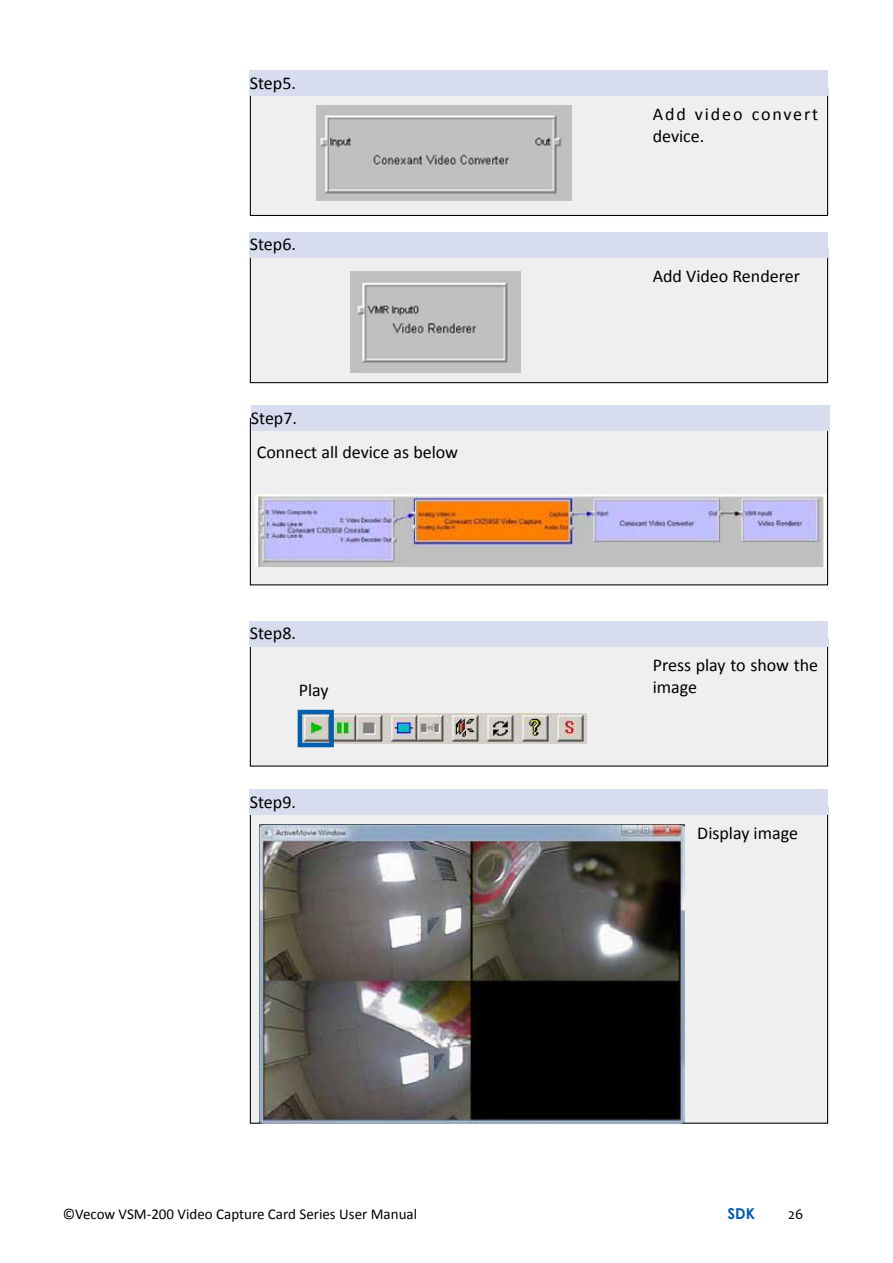
<style>
.page{position:relative;width:893px;height:1263px;background:#fff}
.page>*{position:absolute;margin:0;border:0;box-sizing:border-box;transform-origin:0 0}
.t1{font:18px/21.6px "Calibri";color:#000}
.t2{font:18px/21.6px "Calibri";letter-spacing:.105em;color:#000}
.t3{font:15px "Calibri";color:#000}
.t4{font:700 15px "Century Gothic";color:#005ead}
.t5{font:15px "Candara";color:#000}
</style>
<div class="page">
<div style="left:250px;top:88px;width:578px;height:127px;background:#efefef"></div>
<div style="left:250px;top:87px;width:578px;height:129px;border:1px solid #000"></div>
<div style="left:250px;top:70px;width:578px;height:26px;background:#d7dcef"></div>
<div style="left:250px;top:248px;width:578px;height:135px;background:#efefef"></div>
<div style="left:250px;top:248px;width:578px;height:135px;border:1px solid #000"></div>
<div style="left:250px;top:232px;width:578px;height:25px;background:#d7dcef"></div>
<div style="left:250px;top:418px;width:578px;height:167px;background:#efefef"></div>
<div style="left:251px;top:405px;width:578px;height:26px;background:#d7dcef"></div>
<img style="left:317px;top:106px;width:255px;height:95px">
<img style="left:351px;top:271px;width:170px;height:101px">
<img style="left:255px;top:494px;width:570px;height:73px">
<div style="left:250px;top:638px;width:578px;height:128px;background:#efefef"></div>
<div style="left:250px;top:621px;width:578px;height:25px;background:#d7dcef"></div>
<img style="left:303px;top:714px;width:283px;height:29px">
<div style="left:298px;top:710px;width:36px;height:37px;border:4px solid #005ead"></div>
<div style="left:250px;top:807px;width:578px;height:316px;background:#efefef"></div>
<div style="left:250px;top:789px;width:578px;height:26px;background:#d7dcef"></div>
<img style="left:260px;top:824px;width:425px;height:300px">
<p class="t1" style="left:250px;top:72px;width:48px">Step5.</p>
<p class="t1" style="left:250px;top:233px;width:48px">Step6.</p>
<p class="t1" style="left:251px;top:407px;width:48px">Step7.</p>
<p class="t1" style="left:257px;top:441px;width:203px">Connect all device as below</p>
<p class="t1" style="left:250px;top:622px;width:48px">Step8.</p>
<p class="t1" style="left:299px;top:679px;width:31px">Play</p>
<p class="t1" style="left:250px;top:791px;width:48px">Step9.</p>
<p class="t2" style="left:653px;top:104px;width:167px">Add video convert device.</p>
<p class="t1" style="left:653px;top:265px;width:149px">Add Video Renderer</p>
<p class="t1" style="left:653px;top:654px;width:167px">Press play to show the image</p>
<p class="t1" style="left:697px;top:822px;width:102px">Display image</p>
<p class="t3" style="left:63px;top:1204px;width:356px">©Vecow VSM-200 Video Capture Card Series User Manual</p>
<p class="t4" style="left:727px;top:1202px;width:29px">SDK</p>
<p class="t5" style="left:788px;top:1204px;width:17px">26</p>
</div>
